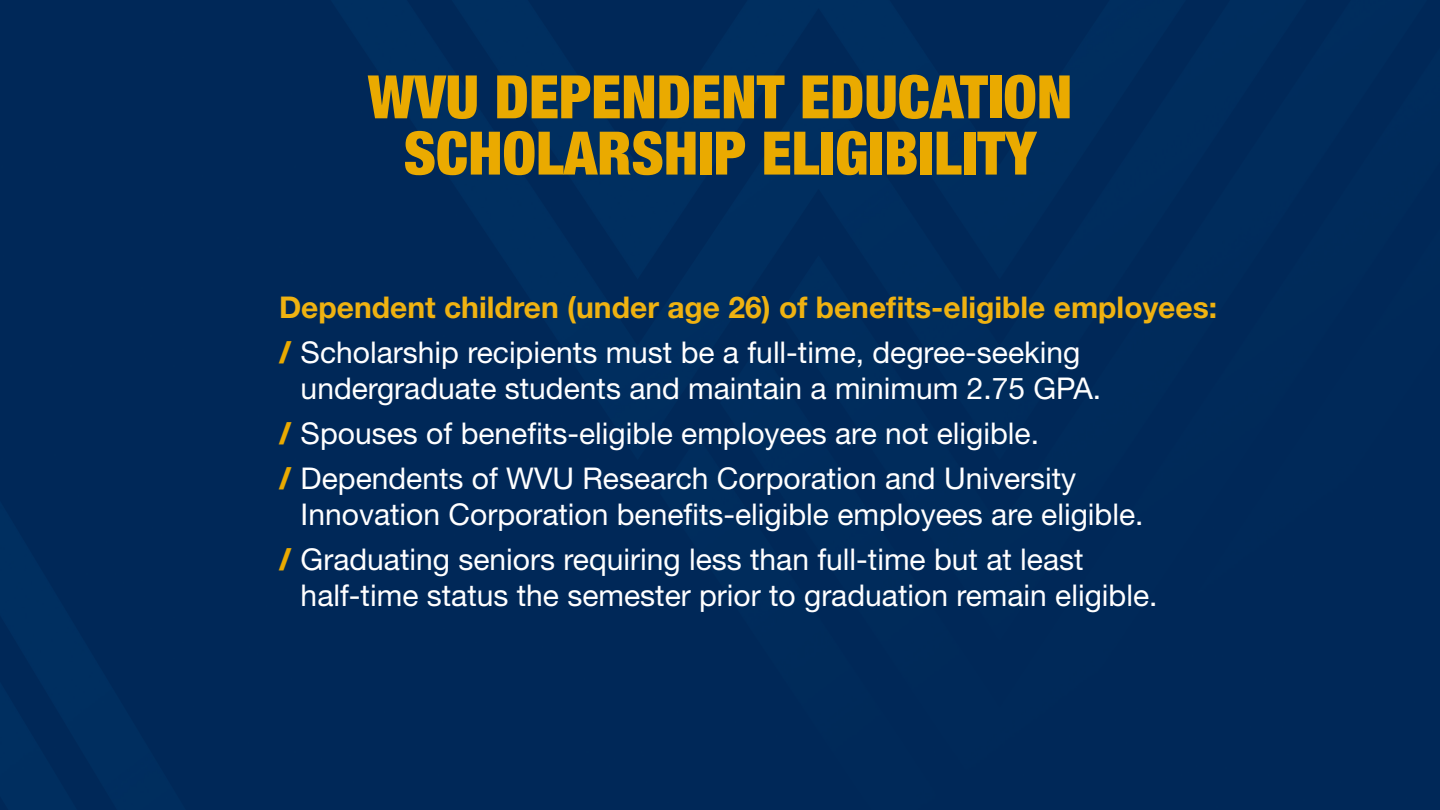
<style>
.page{position:relative;width:1440px;height:810px;background:#002b5c}
.page>*{position:absolute;margin:0;border:0;box-sizing:border-box;transform-origin:0 0}
.t1{font:900 condensed 60px/56.2px "Helvetica Neue";color:#eaaa00;text-align:center}
.t2{font:30px/36px "Helvetica Neue LT Std";color:#fff}
.t3{font:700 30px "Helvetica Neue LT Std";color:#efb211}
.s1{font-weight:800;color:#eaaa00}
</style>
<div class="page">
<p class="t1" style="left:368px;top:66px;width:706px">WVU DEPENDENT EDUCATION<br>SCHOLARSHIP ELIGIBILITY</p>
<p class="t3" style="left:279px;top:289px;width:940px">Dependent children (under age 26) of benefits-eligible employees:</p>
<p class="t2" style="left:301px;top:334px;width:802px;text-indent:-22px"><span class="s1">/</span> Scholarship recipients must be a full-time, degree-seeking undergraduate students and maintain a minimum 2.75 GPA.</p>
<p class="t2" style="left:279px;top:415px;width:762px"><span class="s1">/</span> Spouses of benefits-eligible employees are not eligible.</p>
<p class="t2" style="left:301px;top:460px;width:844px;text-indent:-22px"><span class="s1">/</span> Dependents of WVU Research Corporation and University<br>Innovation Corporation benefits-eligible employees are eligible.</p>
<p class="t2" style="left:301px;top:541px;width:858px;text-indent:-22px"><span class="s1">/</span> Graduating seniors requiring less than full-time but at least half-time status the semester prior to graduation remain eligible.</p>
</div>
